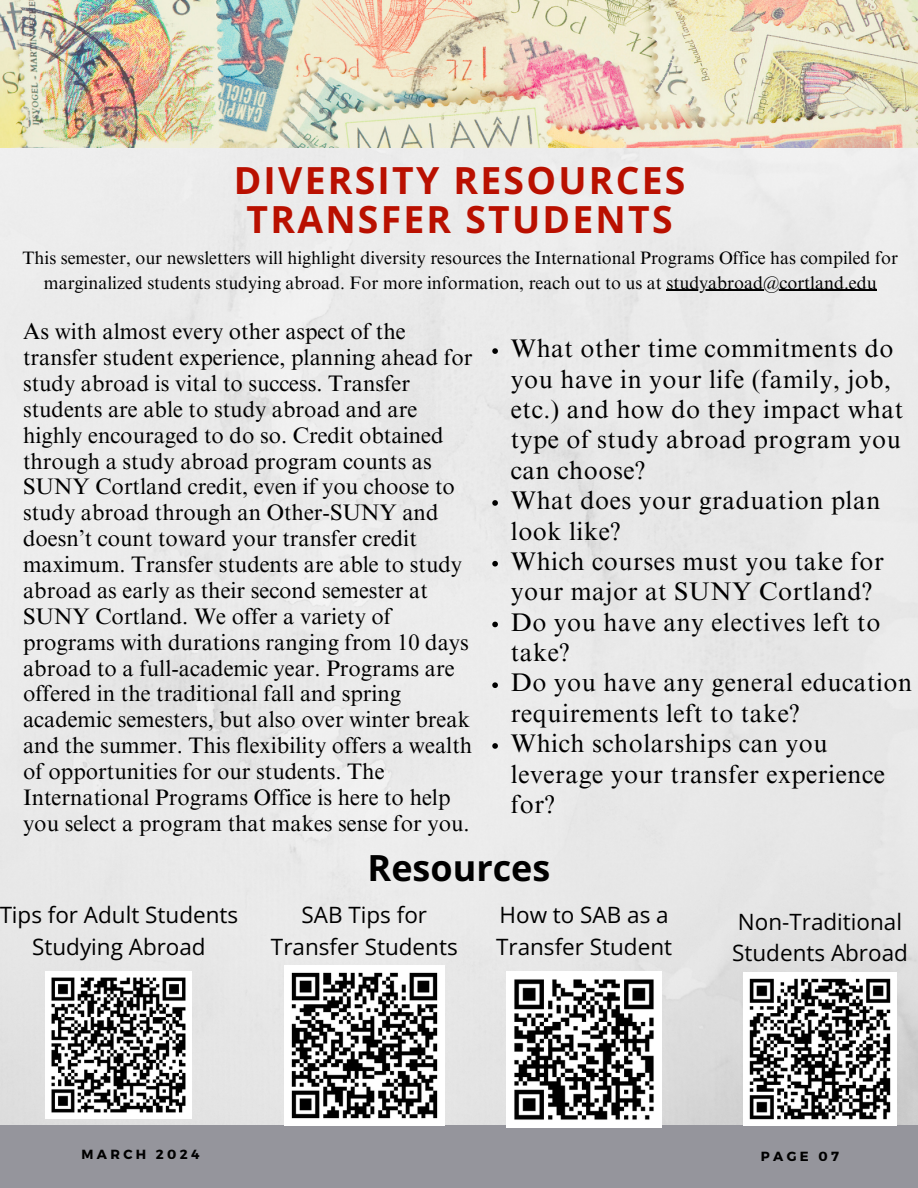
<style>
.page{position:relative;width:918px;height:1188px;background:#fff}
.page>*{position:absolute;margin:0;border:0;box-sizing:border-box;transform-origin:0 0}
.t1{font:700 37.35px/38.2px "Open Sans";letter-spacing:.06em;color:#b91000;text-align:center}
.t2{font:700 36px "Open Sans";color:#000}
.t3{font:25.5px/30.3px "Times NRMT Pro";letter-spacing:.02em;color:#000}
.t4{font:22.5px/25.8px "Times NRMT Pro";color:#000}
.t5{font:22.5px/31.5px "Open Sans";color:#000;text-align:center}
.t6{font:18px/24.8px "Times NRMT Pro";color:#000;text-align:center}
.t7{font:700 13.2px "Montserrat";letter-spacing:.25em;color:#000}
</style>
<div class="page">
<div style="left:0;top:148px;width:918px;height:978px;background:#e9e9e9"></div>
<div style="left:0;top:1126px;width:918px;height:62px;background:#95959c"></div>
<img style="left:0;top:0;width:918px;height:148px">
<img style="left:46px;top:972px;width:146px;height:146px">
<img style="left:284px;top:965px;width:160px;height:160px">
<img style="left:507px;top:972px;width:155px;height:155px">
<img style="left:743px;top:973px;width:153px;height:153px">
<hr style="left:666px;top:290px;width:211px;height:1px;background:#000">
<svg style="left:492px;top:348px;width:6px;height:6px"></svg>
<svg style="left:492px;top:500px;width:6px;height:6px"></svg>
<svg style="left:492px;top:561px;width:6px;height:6px"></svg>
<svg style="left:492px;top:622px;width:6px;height:5px"></svg>
<svg style="left:492px;top:682px;width:6px;height:6px"></svg>
<svg style="left:492px;top:743px;width:6px;height:6px"></svg>
<h1 class="t1" style="left:234px;top:161px;width:453px">DIVERSITY RESOURCES<br>TRANSFER STUDENTS</h1>
<p class="t6" style="left:23px;top:247px;width:877px">This semester, our newsletters will highlight diversity resources the International Programs Office has compiled for marginalized students studying abroad. For more information, reach out to us at studyabroad@cortland.edu</p>
<p class="t4" style="left:23px;top:321px;width:451px">As with almost every other aspect of the transfer student experience, planning ahead for study abroad is vital to success. Transfer students are able to study abroad and are highly encouraged to do so. Credit obtained through a study abroad program counts as SUNY Cortland credit, even if you choose to study abroad through an Other-SUNY and doesn’t count toward your transfer credit maximum. Transfer students are able to study abroad as early as their second semester at SUNY Cortland. We offer a variety of programs with durations ranging from 10 days abroad to a full-academic year. Programs are offered in the traditional fall and spring academic semesters, but also over winter break and the summer. This flexibility offers a wealth of opportunities for our students. The International Programs Office is here to help you select a program that makes sense for you.</p>
<p class="t3" style="left:511px;top:337px;width:403px">What other time commitments do you have in your life (family, job, etc.) and how do they impact what type of study abroad program you can choose?<br>What does your graduation plan look like?<br>Which courses must you take for your major at SUNY Cortland?<br>Do you have any electives left to take?<br>Do you have any general education requirements left to take?<br>Which scholarships can you leverage your transfer experience for?</p>
<h2 class="t2" style="left:368px;top:842px;width:184px">Resources</h2>
<p class="t5" style="left:0;top:899px;width:240px">Tips for Adult Students<br>Studying Abroad</p>
<p class="t5" style="left:732px;top:907px;width:177px;line-height:30.3px;text-align:left">Non-Traditional<br>Students Abroad</p>
<p class="t5" style="left:271px;top:899px;width:188px">SAB Tips for<br>Transfer Students</p>
<p class="t5" style="left:496px;top:899px;width:178px;text-align:left">How to SAB as a<br>Transfer Student</p>
<p class="t7" style="left:82px;top:1146px;width:119px">MARCH 2024</p>
<p class="t7" style="left:761px;top:1148px;width:80px">PAGE 07</p>
</div>
